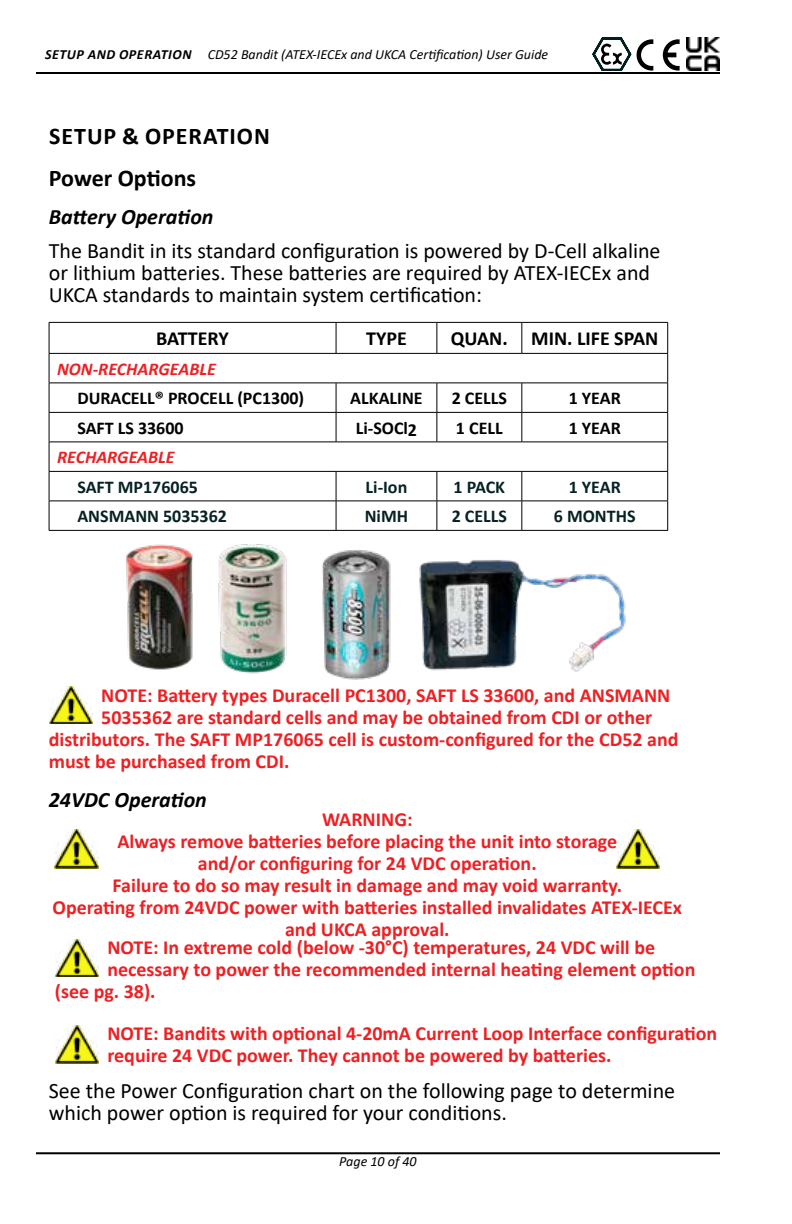
<style>
.page{position:relative;width:792px;height:1224px;background:#fff}
.page>*{position:absolute;margin:0;border:0;box-sizing:border-box;transform-origin:0 0}
.t1{font:700 24px/42px "Calibri";letter-spacing:.04em;color:#000}
.t2{font:22px/22px "Calibri";color:#000}
.t3{font:italic 700 22px "Calibri";color:#000}
.t4{font:700 20px/22px "Calibri";color:#ed2124}
.t5{font:700 20px "Calibri";color:#000}
.t6{font:700 18px "Calibri";color:#000101}
.t7{font:700 18px "Calibri";color:#062224}
.t8{font:italic 700 18px "Calibri";color:#ed2124}
.t9{font:italic 14px "Calibri";color:#000}
.t10{font:italic 700 14px "Calibri";letter-spacing:.04em;color:#000}
.s1{font-size:18.4px}
</style>
<div class="page">
<hr style="left:36px;top:72px;width:684px;height:2px;background:#000">
<hr style="left:36px;top:1152px;width:684px;height:2px;background:#000">
<hr style="left:49px;top:383px;width:287px;height:1px;background:#000">
<hr style="left:336px;top:383px;width:101px;height:1px;background:#000">
<hr style="left:437px;top:383px;width:85px;height:1px;background:#000">
<hr style="left:522px;top:383px;width:146px;height:1px;background:#000">
<hr style="left:49px;top:412px;width:287px;height:1px;background:#000">
<hr style="left:336px;top:412px;width:101px;height:1px;background:#000">
<svg style="left:336px;top:383px;width:1px;height:59px"></svg>
<hr style="left:437px;top:412px;width:85px;height:1px;background:#000">
<svg style="left:437px;top:383px;width:1px;height:59px"></svg>
<hr style="left:522px;top:412px;width:146px;height:1px;background:#000">
<svg style="left:521px;top:383px;width:1px;height:59px"></svg>
<hr style="left:49px;top:442px;width:287px;height:1px;background:#000">
<hr style="left:336px;top:442px;width:101px;height:1px;background:#000">
<hr style="left:437px;top:442px;width:85px;height:1px;background:#000">
<hr style="left:522px;top:442px;width:146px;height:1px;background:#000">
<hr style="left:49px;top:471px;width:287px;height:1px;background:#000">
<hr style="left:336px;top:471px;width:101px;height:1px;background:#000">
<hr style="left:437px;top:471px;width:85px;height:1px;background:#000">
<hr style="left:522px;top:471px;width:146px;height:1px;background:#000">
<hr style="left:49px;top:501px;width:287px;height:1px;background:#000">
<svg style="left:49px;top:354px;width:1px;height:176px"></svg>
<hr style="left:336px;top:501px;width:101px;height:1px;background:#000">
<svg style="left:336px;top:472px;width:1px;height:58px"></svg>
<hr style="left:437px;top:501px;width:85px;height:1px;background:#000">
<svg style="left:437px;top:472px;width:1px;height:58px"></svg>
<hr style="left:522px;top:501px;width:146px;height:1px;background:#000">
<svg style="left:521px;top:472px;width:1px;height:58px"></svg>
<svg style="left:667px;top:354px;width:1px;height:176px"></svg>
<hr style="left:49px;top:530px;width:287px;height:1px;background:#000">
<hr style="left:336px;top:530px;width:101px;height:1px;background:#000">
<hr style="left:437px;top:530px;width:85px;height:1px;background:#000">
<hr style="left:522px;top:530px;width:146px;height:1px;background:#000">
<hr style="left:49px;top:322px;width:287px;height:1px;background:#000">
<hr style="left:49px;top:323px;width:1px;height:30px;background:#000">
<hr style="left:336px;top:322px;width:101px;height:1px;background:#000">
<hr style="left:336px;top:323px;width:1px;height:30px;background:#000">
<hr style="left:437px;top:322px;width:85px;height:1px;background:#000">
<hr style="left:437px;top:323px;width:1px;height:30px;background:#000">
<hr style="left:522px;top:322px;width:146px;height:1px;background:#000">
<hr style="left:521px;top:323px;width:1px;height:30px;background:#000">
<hr style="left:667px;top:323px;width:1px;height:30px;background:#000">
<hr style="left:49px;top:353px;width:287px;height:1px;background:#000">
<hr style="left:336px;top:353px;width:101px;height:1px;background:#000">
<hr style="left:437px;top:353px;width:85px;height:1px;background:#000">
<hr style="left:522px;top:353px;width:146px;height:1px;background:#000">
<img style="left:55px;top:1025px;width:44px;height:38px">
<img style="left:55px;top:830px;width:43px;height:38px">
<img style="left:616px;top:830px;width:44px;height:38px">
<img style="left:55px;top:939px;width:44px;height:37px">
<img style="left:126px;top:544px;width:67px;height:126px">
<img style="left:218px;top:544px;width:69px;height:130px">
<img style="left:322px;top:550px;width:69px;height:130px">
<img style="left:419px;top:560px;width:207px;height:112px">
<img style="left:49px;top:687px;width:44px;height:36px">
<svg style="left:592px;top:37px;width:39px;height:34px"></svg>
<svg style="left:637px;top:39px;width:16px;height:32px"></svg>
<svg style="left:663px;top:39px;width:17px;height:32px"></svg>
<img style="left:686px;top:37px;width:34px;height:34px">
<p class="t10" style="left:45px;top:44px;width:148px">SETUP AND OPERATION</p>
<p class="t9" style="left:208px;top:45px;width:342px">CD52 Bandit (ATEX-IECEx and UKCA Certification) User Guide</p>
<p class="t1" style="left:49px;top:115px;width:223px">SETUP &amp; OPERATION<br>Power Options</p>
<p class="t3" style="left:49px;top:201px;width:166px">Battery Operation</p>
<p class="t2" style="left:49px;top:239px;width:613px">The Bandit in its standard configuration is powered by D-Cell alkaline or lithium batteries. These batteries are required by ATEX-IECEx and<br>UKCA standards to maintain system certification:</p>
<p class="t5" style="left:156px;top:325px;width:74px">BATTERY</p>
<p class="t5" style="left:366px;top:325px;width:42px">TYPE</p>
<p class="t5" style="left:451px;top:325px;width:209px">QUAN. MIN. LIFE SPAN</p>
<p class="t8" style="left:57px;top:356px;width:160px">NON-RECHARGEABLE</p>
<p class="t6" style="left:77px;top:386px;width:228px">DURACELL® PROCELL (PC1300)</p>
<p class="t6" style="left:350px;top:386px;width:74px">ALKALINE</p>
<p class="t6" style="left:452px;top:386px;width:57px">2 CELLS</p>
<p class="t6" style="left:569px;top:386px;width:54px">1 YEAR</p>
<p class="t6" style="left:77px;top:415px;width:108px">SAFT LS 33600</p>
<p class="t6" style="left:356px;top:415px;width:63px">Li-SOCl<span class="s1">2</span></p>
<p class="t6" style="left:456px;top:415px;width:48px">1 CELL</p>
<p class="t6" style="left:569px;top:415px;width:54px">1 YEAR</p>
<p class="t8" style="left:57px;top:445px;width:119px">RECHARGEABLE</p>
<p class="t7" style="left:77px;top:474px;width:122px">SAFT MP176065</p>
<p class="t7" style="left:366px;top:474px;width:43px">Li-Ion</p>
<p class="t7" style="left:454px;top:474px;width:53px">1 PACK</p>
<p class="t7" style="left:569px;top:474px;width:54px">1 YEAR</p>
<p class="t7" style="left:77px;top:504px;width:151px">ANSMANN 5035362</p>
<p class="t7" style="left:365px;top:504px;width:45px">NiMH</p>
<p class="t7" style="left:452px;top:504px;width:57px">2 CELLS</p>
<p class="t7" style="left:554px;top:504px;width:83px">6 MONTHS</p>
<p class="t4" style="left:101px;top:684px;width:571px">NOTE: Battery types Duracell PC1300, SAFT LS 33600, and ANSMANN</p>
<p class="t4" style="left:101px;top:706px;width:553px">5035362 are standard cells and may be obtained from CDI or other</p>
<p class="t4" style="left:49px;top:728px;width:631px">distributors. The SAFT MP176065 cell is custom-configured for the CD52 and</p>
<p class="t4" style="left:49px;top:750px;width:242px">must be purchased from CDI.</p>
<p class="t3" style="left:49px;top:784px;width:160px">24VDC Operation</p>
<p class="t4" style="left:53px;top:808px;width:631px;text-align:center">WARNING:<br>Always remove batteries before placing the unit into storage<br>and/or configuring for 24 VDC operation.<br>Failure to do so may result in damage and may void warranty.<br>Operating from 24VDC power with batteries installed invalidates ATEX-IECEx and UKCA approval.</p>
<p class="t4" style="left:107px;top:936px;width:549px">NOTE: In extreme cold (below -30°C) temperatures, 24 VDC will be</p>
<p class="t4" style="left:107px;top:958px;width:590px">necessary to power the recommended internal heating element option</p>
<p class="t4" style="left:55px;top:980px;width:102px">(see pg. 38).</p>
<p class="t4" style="left:107px;top:1022px;width:611px">NOTE: Bandits with optional 4-20mA Current Loop Interface configuration require 24 VDC power. They cannot be powered by batteries.</p>
<p class="t2" style="left:49px;top:1079px;width:628px">See the Power Configuration chart on the following page to determine which power option is required for your conditions.</p>
<p class="t9" style="left:339px;top:1151px;width:79px">Page 10 of 40</p>
</div>
